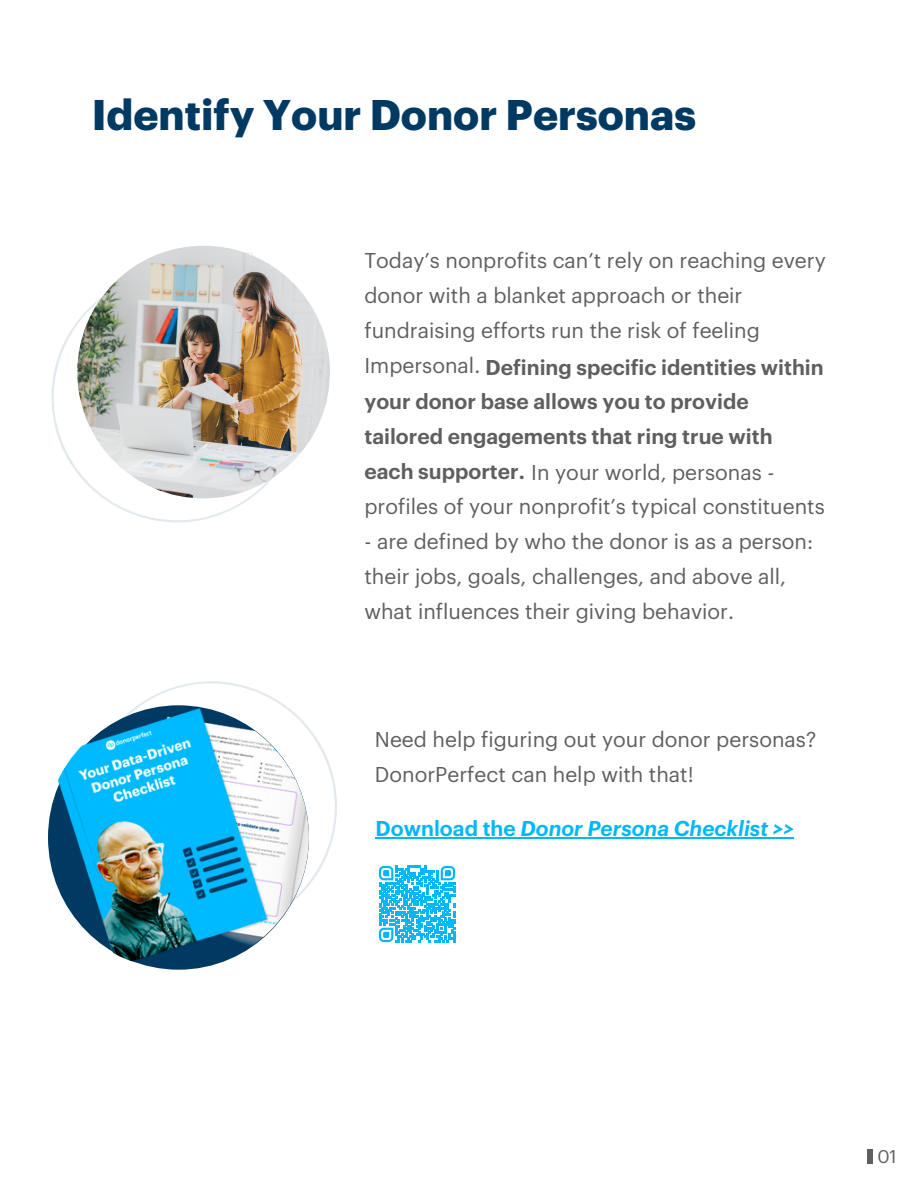
<style>
.page{position:relative;width:918px;height:1188px;background:#fff}
.page>*{position:absolute;margin:0;border:0;box-sizing:border-box;transform-origin:0 0}
.t1{font:700 42px "Graphik";color:#003a63}
.t2{font:21px/35.4px "Graphik";color:#5f5f5f}
.t3{font:600 21px/35px "Graphik";color:#5f5f5f}
.t4{font:italic 600 21px "Graphik";color:#00b8f9}
.t5{font:18px "Graphik";color:#5f5f5f}
.s1{font-weight:600}
.s2{font-weight:400}
.s3{font-style:normal}
</style>
<div class="page">
<svg style="left:51px;top:246px;width:253px;height:277px"></svg>
<svg style="left:70px;top:681px;width:267px;height:288px"></svg>
<img style="left:77px;top:246px;width:253px;height:252px;border-radius:50%">
<img style="left:45px;top:705px;width:264px;height:264px;border-radius:50%">
<div style="left:867px;top:1149px;width:6px;height:15px;background:#5f5f5f"></div>
<svg style="left:379px;top:866px;width:76px;height:76px"></svg>
<hr style="left:376px;top:837px;width:140px;height:1px;background:#00b8f9">
<hr style="left:521px;top:837px;width:273px;height:1px;background:#00b8f9">
<h1 class="t1" style="left:92px;top:95px;width:606px">Identify Your Donor Personas</h1>
<p class="t2" style="left:364px;top:244px;width:463px">Today’s nonprofits can’t rely on reaching every donor with a blanket approach or their fundraising efforts run the risk of feeling Impersonal. <span class="s1">Defining specific identities within</span></p>
<p class="t3" style="left:364px;top:385px;width:462px">your donor base allows you to provide tailored engagements that ring true with each supporter. <span class="s2">In your world, personas - profiles of your nonprofit’s typical constituents</span></p>
<p class="t2" style="left:364px;top:525px;width:450px;line-height:34.8px">- are defined by who the donor is as a person: their jobs, goals, challenges, and above all, what influences their giving behavior.</p>
<p class="t2" style="left:375px;top:723px;width:443px;line-height:34.8px">Need help figuring out your donor personas?<br>DonorPerfect can help with that!</p>
<p class="t4" style="left:376px;top:819px;width:420px"><span class="s3">Download the</span> Donor Persona Checklist &gt;&gt;</p>
<p class="t5" style="left:877px;top:1148px;width:21px">01</p>
</div>
